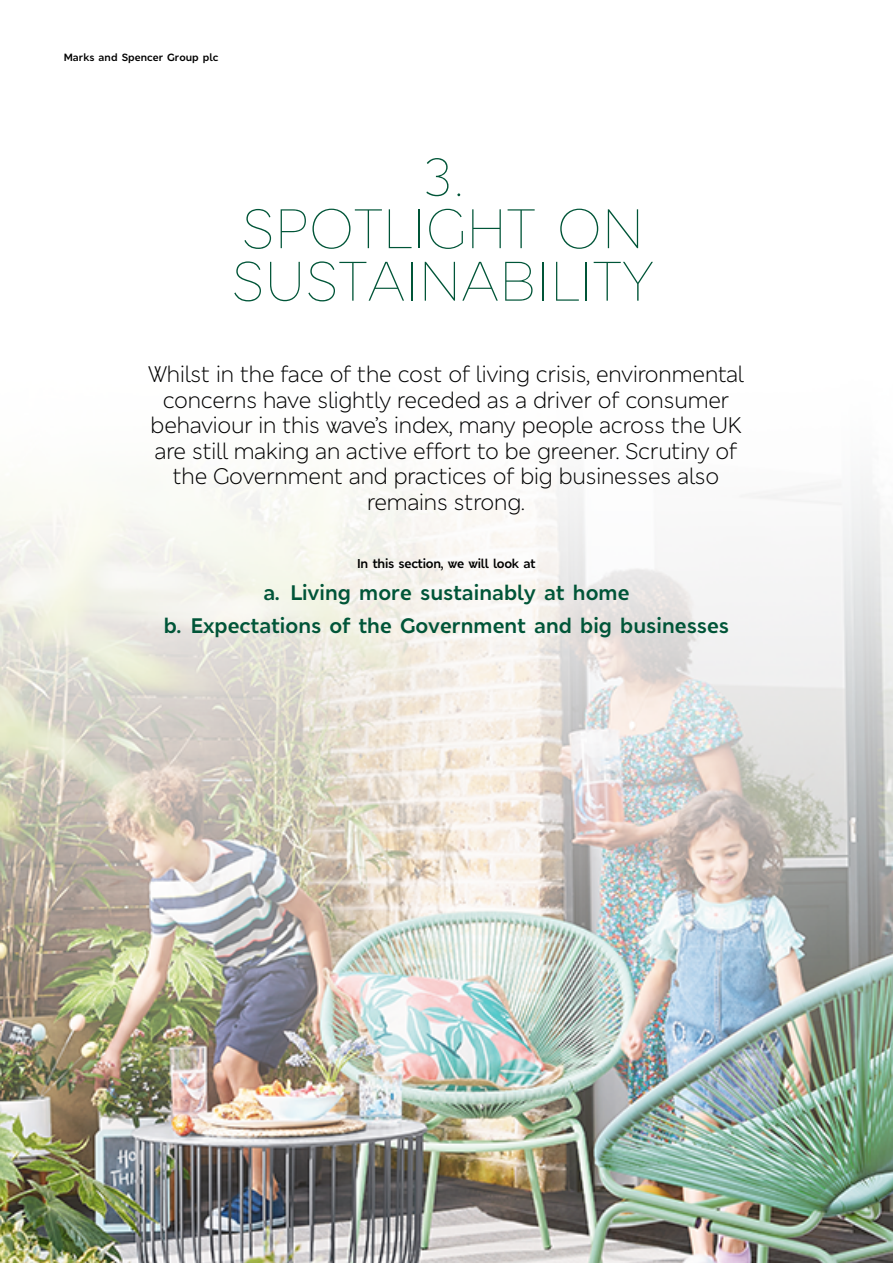
<style>
.page{position:relative;width:893px;height:1263px;background:#fff}
.page>*{position:absolute;margin:0;border:0;box-sizing:border-box;transform-origin:0 0}
.t1{font:300 55.5px/52.5px "M&S London";letter-spacing:.01em;color:#005538;text-align:center}
.t2{font:22.5px/25.5px "M&S London";letter-spacing:-.01em;color:#000;text-align:center}
.t3{font:700 21px/32.5px "M&S London";color:#005538;text-align:center}
.t4{font:700 12.75px "M&S London";letter-spacing:-.025em;color:#000}
.t5{font:700 10.5px "M&S London";color:#000}
</style>
<div class="page">
<img style="left:0;top:473px;width:893px;height:790px">
<p class="t5" style="left:64px;top:51px;width:156px">Marks and Spencer Group plc</p>
<h1 class="t1" style="left:232px;top:148px;width:424px">3.<br>SPOTLIGHT ON<br>SUSTAINABILITY</h1>
<p class="t2" style="left:148px;top:361px;width:597px">Whilst in the face of the cost of living crisis, environmental concerns have slightly receded as a driver of consumer behaviour in this wave’s index, many people across the UK are still making an active effort to be greener. Scrutiny of the Government and practices of big businesses also remains strong.</p>
<p class="t4" style="left:357px;top:555px;width:180px">In this section, we will look at</p>
<p class="t3" style="left:164px;top:577px;width:567px">a. Living more sustainably at home<br>b. Expectations of the Government and big businesses</p>
</div>
